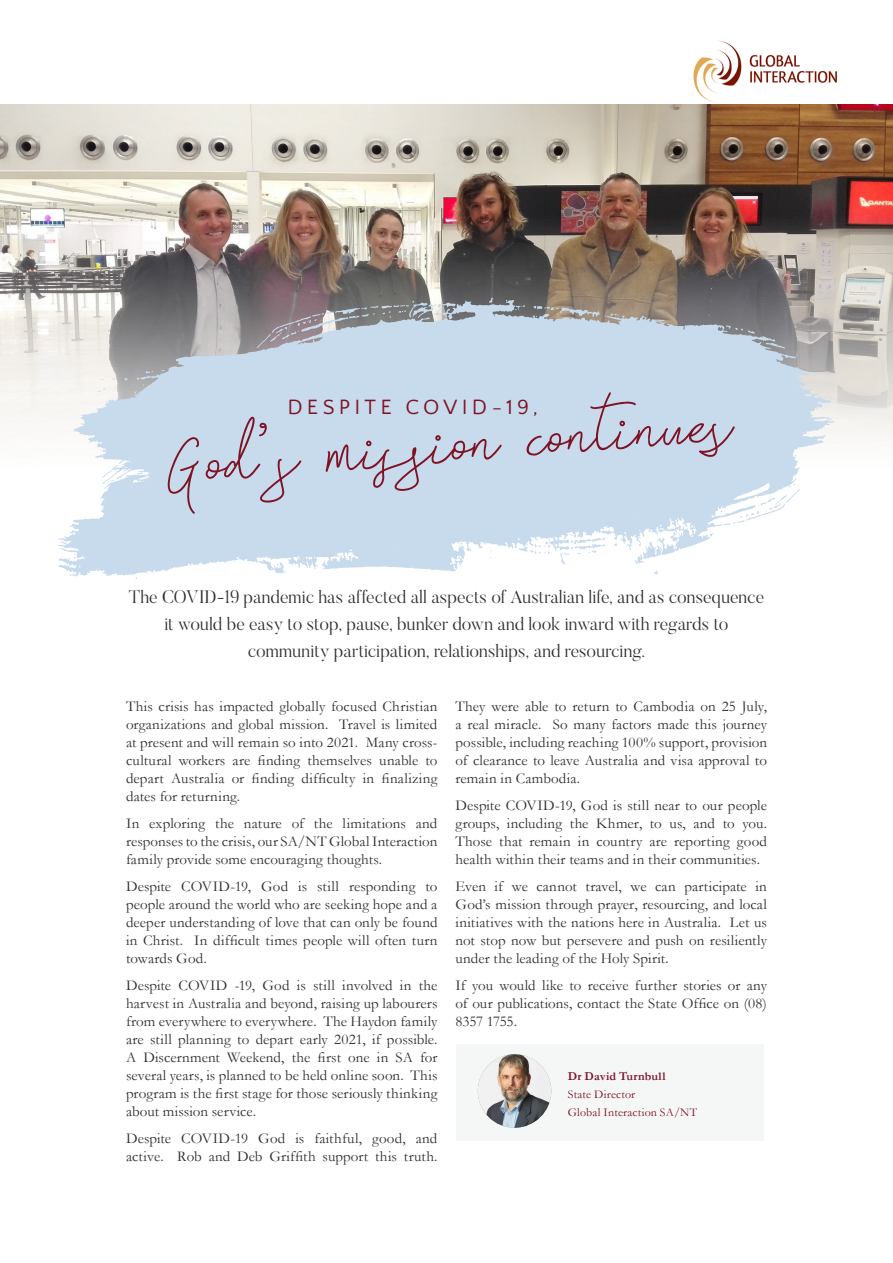
<style>
.page{position:relative;width:893px;height:1263px;background:#fff}
.page>*{position:absolute;margin:0;border:0;box-sizing:border-box;transform-origin:0 0}
.Header_1_-_Center{font:96.75px "Signatura Monoline Script";color:#7f1324}
.Subheader_1_-_Center{font:21.6px "Quattrocento Sans";letter-spacing:.195em;color:#7f1324}
.Header_1_-_Center-2{font:300 18px/27px "Butler";color:#2d2e2e;text-align:center}
.Body_Copy_-_Left{font:15px/18px "Garamond";letter-spacing:.01em;color:#2d2e2e;text-align:justify}
.Body_Copy_-_Left-2{font:12px/18px "Garamond";letter-spacing:.015em;color:#7f1326}
.s1{font-weight:700}
</style>
<div class="page">
<img style="left:693px;top:40px;width:147px;height:65px">
<svg style="left:0;top:104px;width:838px;height:10px"></svg>
<img style="left:1px;top:105px;width:892px;height:338px">
<svg style="left:58px;top:300px;width:776px;height:276px;background:#cad9e6"></svg>
<svg style="left:489px;top:298px;width:5px;height:5px"></svg>
<svg style="left:766px;top:343px;width:19px;height:6px"></svg>
<svg style="left:726px;top:325px;width:29px;height:9px"></svg>
<svg style="left:257px;top:300px;width:199px;height:48px;background:#a5a8b1"></svg>
<svg style="left:515px;top:305px;width:10px;height:6px"></svg>
<svg style="left:533px;top:305px;width:92px;height:13px"></svg>
<svg style="left:560px;top:534px;width:48px;height:31px"></svg>
<svg style="left:654px;top:570px;width:4px;height:4px"></svg>
<svg style="left:709px;top:533px;width:5px;height:4px"></svg>
<svg style="left:721px;top:483px;width:79px;height:42px"></svg>
<svg style="left:670px;top:532px;width:8px;height:10px"></svg>
<svg style="left:629px;top:530px;width:35px;height:33px"></svg>
<svg style="left:259px;top:559px;width:28px;height:15px"></svg>
<svg style="left:134px;top:370px;width:31px;height:24px"></svg>
<div style="left:456px;top:1044px;width:307px;height:96px;background:#f5f7f7"></div>
<img style="left:478px;top:1054px;width:73px;height:74px;border-radius:37px">
<p class="Header_1_-_Center" style="left:162px;top:404px;width:564px;rotate:-4deg">God's miss ion continues</p>
<p class="Subheader_1_-_Center" style="left:287px;top:396px;width:252px">DESPITE COVID-19,</p>
<p class="Header_1_-_Center-2" style="left:129px;top:583px;width:637px">The COVID-19 pandemic has affected all aspects of Australian life, and as consequence it would be easy to stop, pause, bunker down and look inward with regards to community participation, relationships, and resourcing.</p>
<p class="Body_Copy_-_Left" style="left:126px;top:697px;width:313px">This crisis has impacted globally focused Christian organizations and global mission. Travel is limited at present and will remain so into 2021. Many cross&shy;cultural workers are finding themselves unable to depart Australia or finding difficulty in finalizing dates for returning.</p>
<p class="Body_Copy_-_Left" style="left:126px;top:814px;width:313px">In exploring the nature of the limitations and responses to the crisis, our SA/NT Global Interaction family provide some encouraging thoughts.</p>
<p class="Body_Copy_-_Left" style="left:126px;top:877px;width:313px">Despite COVID-19, God is still responding to people around the world who are seeking hope and a deeper understanding of love that can only be found in Christ. In difficult times people will often turn towards God.</p>
<p class="Body_Copy_-_Left" style="left:126px;top:976px;width:313px">Despite COVID -19, God is still involved in the harvest in Australia and beyond, raising up labourers from everywhere to everywhere. The Haydon family are still planning to depart early 2021, if possible.<br>A Discernment Weekend, the first one in SA for several years, is planned to be held online soon. This program is the first stage for those seriously thinking about mission service.</p>
<p class="Body_Copy_-_Left" style="left:126px;top:1129px;width:313px">Despite COVID-19 God is faithful, good, and active. Rob and Deb Griffith support this truth.</p>
<p class="Body_Copy_-_Left" style="left:455px;top:697px;width:313px">They were able to return to Cambodia on 25 July, a real miracle. So many factors made this journey possible, including reaching 100% support, provision of clearance to leave Australia and visa approval to remain in Cambodia.</p>
<p class="Body_Copy_-_Left" style="left:455px;top:796px;width:313px">Despite COVID-19, God is still near to our people groups, including the Khmer, to us, and to you.<br>Those that remain in country are reporting good health within their teams and in their communities.</p>
<p class="Body_Copy_-_Left" style="left:455px;top:877px;width:313px">Even if we cannot travel, we can participate in God’s mission through prayer, resourcing, and local initiatives with the nations here in Australia. Let us not stop now but persevere and push on resiliently under the leading of the Holy Spirit.</p>
<p class="Body_Copy_-_Left" style="left:455px;top:976px;width:313px">If you would like to receive further stories or any of our publications, contact the State Office on (08)<br>8357 1755.</p>
<p class="Body_Copy_-_Left-2" style="left:568px;top:1067px;width:131px"><span class="s1">Dr David Turnbull<br></span>State Director<br>Global Interaction SA/NT</p>
</div>
